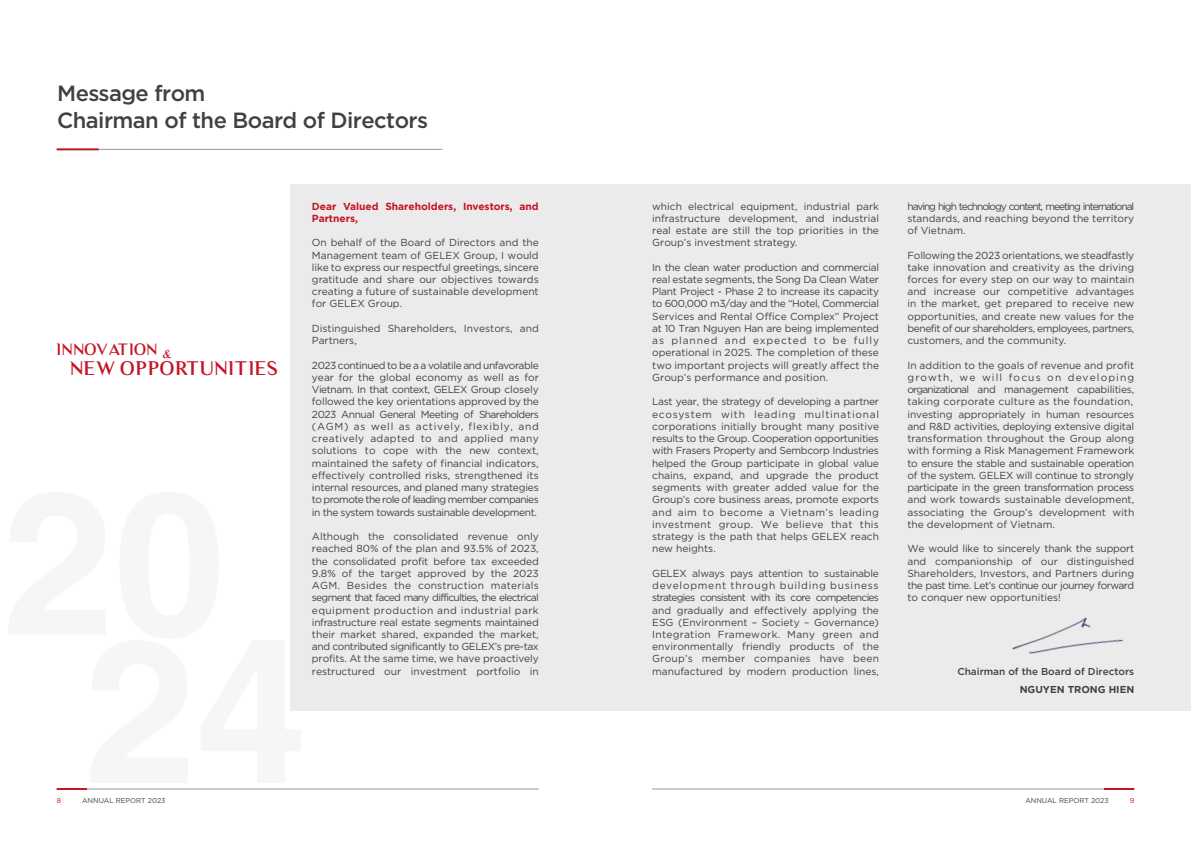
<style>
.page{position:relative;width:1191px;height:842px;background:#fff}
.page>*{position:absolute;margin:0;border:0;box-sizing:border-box;transform-origin:0 0}
.t1{font:22px/26.4px "SVN Gotham";letter-spacing:-.025em;color:#414042}
.t2{font:18.8px "Luxia Semi Bold Display";color:#c41426}
.t3{font:15.7px "Luxia Semi Bold Display";color:#c41426}
.t4{font:10.2px/12.2px "SVN Gotham";color:#414042;text-align:justify}
.t5{font:700 10.2px/12.2px "SVN Gotham";color:#c41425}
.t6{font:10px "SVN Gotham";color:#414042}
.t7{font:700 10px "SVN Gotham";color:#414042}
.t8{font:7px "SVN Gotham";color:#414042}
.t9{font:7px "SVN Gotham";color:#c41425}
</style>
<div class="page">
<div style="left:290px;top:184px;width:901px;height:527px;background:#ebebec"></div>
<hr style="left:57px;top:789px;width:482px;height:1px;background:#939598">
<hr style="left:57px;top:788px;width:30px;height:2px;background:#c41425">
<hr style="left:57px;top:149px;width:385px;height:1px;background:#939598">
<hr style="left:57px;top:148px;width:42px;height:2px;background:#c41425">
<hr style="left:652px;top:789px;width:482px;height:1px;background:#939598">
<hr style="left:1104px;top:788px;width:30px;height:2px;background:#c41425">
<img style="left:1012px;top:617px;width:111px;height:37px">
<h1 class="t1" style="left:57px;top:79px;width:372px">Message from<br>Chairman of the Board of Directors</h1>
<h3 class="t3" style="left:56px;top:339px;width:121px">INNOVATION <sub>&amp;</sub></h3>
<h2 class="t2" style="left:70px;top:357px;width:210px">NEW OPPORTUNITIES</h2>
<p class="t5" style="left:312px;top:199px;width:228px">Dear Valued Shareholders, Investors, and<br>Partners,</p>
<p class="t4" style="left:312px;top:236px;width:228px">On behalf of the Board of Directors and the Management team of GELEX Group, I would like to express our respectful greetings, sincere gratitude and share our objectives towards creating a future of sustainable development for GELEX Group.</p>
<p class="t4" style="left:312px;top:321px;width:228px">Distinguished Shareholders, Investors, and<br>Partners,</p>
<p class="t4" style="left:312px;top:358px;width:228px">2023 continued to be a a volatile and unfavorable year for the global economy as well as for Vietnam. In that context, GELEX Group closely followed the key orientations approved by the 2023 Annual General Meeting of Shareholders (AGM) as well as actively, flexibly, and creatively adapted to and applied many solutions to cope with the new context, maintained the safety of financial indicators, effectively controlled risks, strengthened its internal resources, and planed many strategies to promote the role of leading member companies in the system towards sustainable development.</p>
<p class="t4" style="left:312px;top:530px;width:228px">Although the consolidated revenue only reached 80% of the plan and 93.5% of 2023, the consolidated profit before tax exceeded 9.8% of the target approved by the 2023<br>AGM. Besides the construction materials segment that faced many difficulties, the electrical equipment production and industrial park infrastructure real estate segments maintained their market shared, expanded the market, and contributed significantly to GELEX’s pre-tax profits. At the same time, we have proactively restructured our investment portfolio in</p>
<p class="t9" style="left:57px;top:796px;width:6px">8</p>
<p class="t8" style="left:82px;top:796px;width:85px">ANNUAL REPORT 2023</p>
<p class="t4" style="left:652px;top:199px;width:228px">which electrical equipment, industrial park infrastructure development, and industrial real estate are still the top priorities in the Group’s investment strategy.</p>
<p class="t4" style="left:652px;top:260px;width:228px">In the clean water production and commercial real estate segments, the Song Da Clean Water Plant Project - Phase 2 to increase its capacity to 600,000 m3/day and the “Hotel, Commercial Services and Rental Office Complex” Project at 10 Tran Nguyen Han are being implemented as planned and expected to be fully operational in 2025. The completion of these two important projects will greatly affect the Group’s performance and position.</p>
<p class="t4" style="left:652px;top:395px;width:228px">Last year, the strategy of developing a partner ecosystem with leading multinational corporations initially brought many positive results to the Group. Cooperation opportunities with Frasers Property and Sembcorp Industries helped the Group participate in global value chains, expand, and upgrade the product segments with greater added value for the Group’s core business areas, promote exports and aim to become a Vietnam’s leading investment group. We believe that this strategy is the path that helps GELEX reach new heights.</p>
<p class="t4" style="left:652px;top:566px;width:228px">GELEX always pays attention to sustainable development through building business strategies consistent with its core competencies and gradually and effectively applying the ESG (Environment – Society – Governance)<br>Integration Framework. Many green and environmentally friendly products of the Group’s member companies have been manufactured by modern production lines,</p>
<p class="t4" style="left:907px;top:199px;width:228px">having high technology content, meeting international standards, and reaching beyond the territory of Vietnam.</p>
<p class="t4" style="left:907px;top:248px;width:228px">Following the 2023 orientations, we steadfastly take innovation and creativity as the driving forces for every step on our way to maintain and increase our competitive advantages in the market, get prepared to receive new opportunities, and create new values for the benefit of our shareholders, employees, partners, customers, and the community.</p>
<p class="t4" style="left:907px;top:358px;width:228px">In addition to the goals of revenue and profit growth, we will focus on developing organizational and management capabilities, taking corporate culture as the foundation, investing appropriately in human resources and R&amp;D activities, deploying extensive digital transformation throughout the Group along with forming a Risk Management Framework to ensure the stable and sustainable operation of the system. GELEX will continue to strongly participate in the green transformation process and work towards sustainable development, associating the Group’s development with the development of Vietnam.</p>
<p class="t4" style="left:907px;top:542px;width:228px">We would like to sincerely thank the support and companionship of our distinguished Shareholders, Investors, and Partners during the past time. Let’s continue our journey forward to conquer new opportunities!</p>
<p class="t6" style="left:957px;top:664px;width:178px">Chairman of the Board of Directors</p>
<p class="t7" style="left:1019px;top:682px;width:116px">NGUYEN TRONG HIEN</p>
<p class="t8" style="left:1025px;top:796px;width:85px">ANNUAL REPORT 2023</p>
<p class="t9" style="left:1129px;top:796px;width:6px">9</p>
</div>
